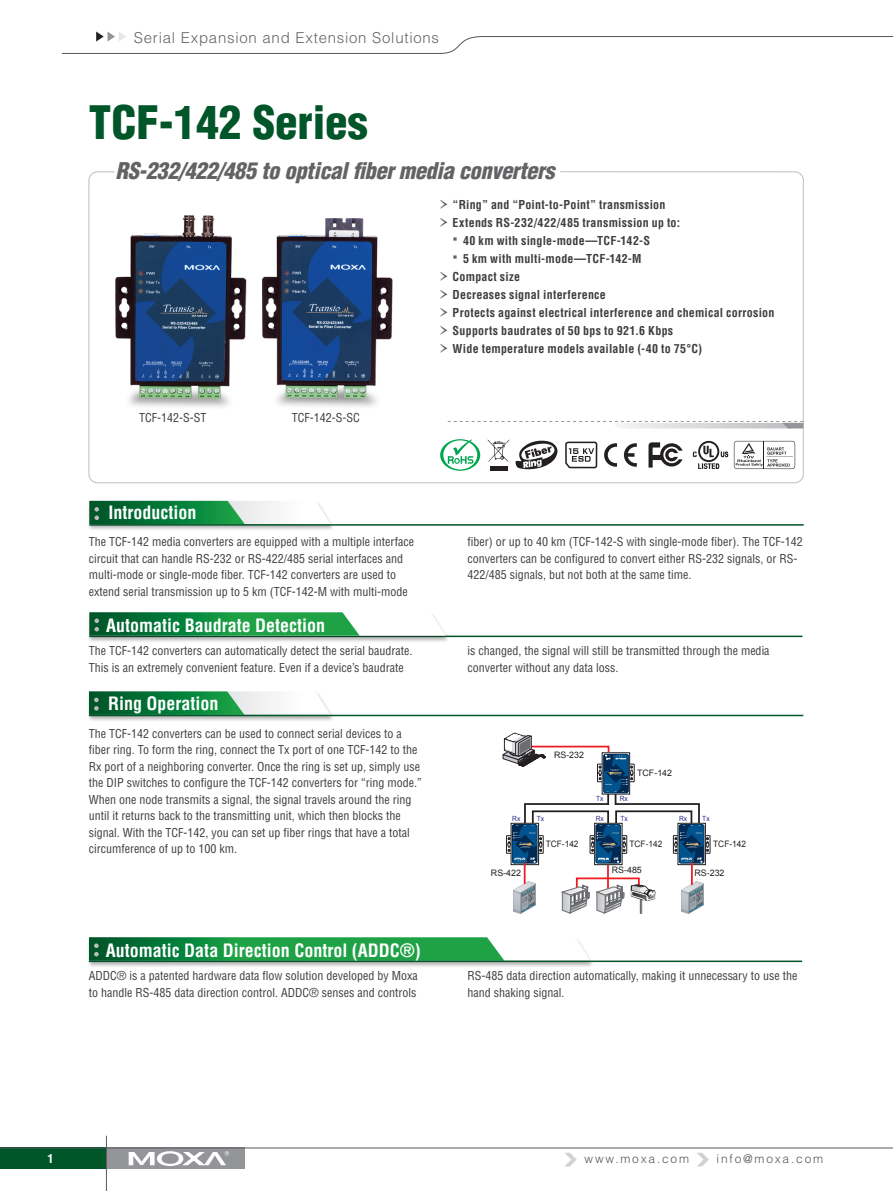
<style>
.page{position:relative;width:893px;height:1191px;background:#fff}
.page>*{position:absolute;margin:0;border:0;box-sizing:border-box;transform-origin:0 0}
.pro_name{font:900 condensed 45px "Helvetica";color:#005529}
.pro_des{font:italic 900 condensed 22.5px "Helvetica";letter-spacing:-.015em;color:#636366}
.topic{font:700 condensed 18px "Helvetica";color:#fff}
.t1{font:300 15px "Helvetica";letter-spacing:.05em;color:#636366}
.body{font:condensed 12px/16.5px "Helvetica";color:#3e3e3f}
.pro_list{font:700 condensed 12px "Helvetica";letter-spacing:.02em;color:#3e3e3f}
.pro_list_bullet{font:700 condensed 12px "Helvetica";letter-spacing:.02em;color:#3e3e3f}
.t2{font:300 12px "Helvetica";letter-spacing:.15em;color:#57585a}
.t3{font:700 condensed 12px "Helvetica";color:#fff}
.t4{font:8.85px "Arial";color:#231f20}
.t5{font:8.85px "Arial";color:#231f20;scale:.94 1}
.t6{font:7.05px "Arial";color:#2e3092;scale:.94 1}
.s1{font-family:"Garamond Premr Pro";font-weight:400;font-stretch:normal;font-size:24px;color:#636366}
.s2{font-size:24px;color:#636366}
</style>
<div class="page">
<div style="left:0;top:1147px;width:106px;height:22px;background:#005529"></div>
<div style="left:106px;top:1147px;width:138px;height:22px;background:#939598"></div>
<hr style="left:0;top:1147px;width:893px;height:1px;background:#57585a">
<svg style="left:129px;top:1151px;width:100px;height:15px"></svg>
<hr style="left:106px;top:1135px;width:1px;height:56px;background:#59595c">
<svg style="left:697px;top:1152px;width:12px;height:14px"></svg>
<svg style="left:565px;top:1152px;width:12px;height:14px"></svg>
<svg style="left:61px;top:32px;width:832px;height:22px"></svg>
<svg style="left:448px;top:421px;width:355px;height:7px"></svg>
<div style="left:87px;top:500px;width:248px;height:31px;background:#231f20;opacity:.35"></div>
<hr style="left:89px;top:524px;width:715px;height:1px;background:#005529">
<svg style="left:89px;top:501px;width:242px;height:24px"></svg>
<div style="left:87px;top:691px;width:248px;height:31px;background:#231f20;opacity:.35"></div>
<hr style="left:89px;top:714px;width:714px;height:2px;background:#005529">
<svg style="left:89px;top:691px;width:241px;height:24px"></svg>
<hr style="left:89px;top:635px;width:713px;height:2px;background:#005529">
<div style="left:87px;top:612px;width:363px;height:31px;background:#231f20;opacity:.35"></div>
<svg style="left:89px;top:612px;width:357px;height:24px"></svg>
<div style="left:87px;top:937px;width:508px;height:30px;background:#231f20;opacity:.35"></div>
<hr style="left:89px;top:960px;width:713px;height:2px;background:#005529">
<svg style="left:89px;top:937px;width:501px;height:24px"></svg>
<svg style="left:604px;top:443px;width:13px;height:24px"></svg>
<svg style="left:624px;top:443px;width:13px;height:24px"></svg>
<svg style="left:648px;top:442px;width:34px;height:25px"></svg>
<svg style="left:693px;top:441px;width:35px;height:28px"></svg>
<svg style="left:734px;top:441px;width:61px;height:28px"></svg>
<svg style="left:440px;top:439px;width:40px;height:32px"></svg>
<svg style="left:515px;top:440px;width:83px;height:30px"></svg>
<hr style="left:490px;top:466px;width:17px;height:4px;background:#231f20">
<svg style="left:488px;top:440px;width:21px;height:22px"></svg>
<hr style="left:607px;top:862px;width:2px;height:39px;background:#ee1d23">
<div style="left:576px;top:877px;width:64px;height:21px;border:2px solid #ee1d23"></div>
<div style="left:511px;top:823px;width:28px;height:42px;border:1px solid #231f20"></div>
<div style="left:594px;top:823px;width:28px;height:42px;border:1px solid #231f20"></div>
<div style="left:705px;top:835px;width:5px;height:18px;border:1px solid #231f20"></div>
<div style="left:678px;top:823px;width:28px;height:42px;border:1px solid #231f20"></div>
<svg style="left:631px;top:884px;width:24px;height:29px"></svg>
<svg style="left:597px;top:885px;width:27px;height:28px"></svg>
<svg style="left:562px;top:885px;width:27px;height:28px"></svg>
<img style="left:513px;top:882px;width:22px;height:32px">
<img style="left:681px;top:882px;width:22px;height:32px">
<hr style="left:524px;top:862px;width:2px;height:22px;background:#ee1d23">
<hr style="left:691px;top:862px;width:2px;height:23px;background:#ee1d23">
<svg style="left:503px;top:733px;width:206px;height:130px"></svg>
<img style="left:115px;top:215px;width:278px;height:192px">
<p class="t1" style="left:134px;top:29px;width:307px">Serial Expansion and Extension Solutions</p>
<p class="pro_name" style="left:89px;top:94px;width:280px">TCF-142 Series</p>
<p class="pro_des" style="left:115px;top:157px;width:440px">RS-232/422/485 to optical fiber media converters</p>
<p class="body" style="left:139px;top:409px;width:69px">TCF-142-S-ST</p>
<p class="body" style="left:292px;top:409px;width:70px">TCF-142-S-SC</p>
<p class="pro_list" style="left:438px;top:197px;width:229px"><span class="s1">›</span> “Ring” and “Point-to-Point” transmission</p>
<p class="pro_list" style="left:438px;top:215px;width:244px"><span class="s1">›</span> Extends RS-232/422/485 transmission up to:</p>
<p class="pro_list_bullet" style="left:451px;top:233px;width:201px"><span class="s2">··</span> 40 km with single-mode—TCF-142-S</p>
<p class="pro_list_bullet" style="left:451px;top:251px;width:192px"><span class="s2">··</span> 5 km with multi-mode—TCF-142-M</p>
<p class="pro_list" style="left:438px;top:269px;width:84px"><span class="s1">›</span> Compact size</p>
<p class="pro_list" style="left:438px;top:287px;width:169px"><span class="s1">›</span> Decreases signal interference</p>
<p class="pro_list" style="left:438px;top:305px;width:338px"><span class="s1">›</span> Protects against electrical interference and chemical corrosion</p>
<p class="pro_list" style="left:438px;top:323px;width:237px"><span class="s1">›</span> Supports baudrates of 50 bps to 921.6 Kbps</p>
<p class="pro_list" style="left:438px;top:341px;width:266px"><span class="s1">›</span> Wide temperature models available (-40 to 75°C)</p>
<p class="topic" style="left:108px;top:501px;width:90px">Introduction</p>
<p class="body" style="left:89px;top:533px;width:327px">The TCF-142 media converters are equipped with a multiple interface circuit that can handle RS-232 or RS-422/485 serial interfaces and multi-mode or single-mode fiber. TCF-142 converters are used to extend serial transmission up to 5 km (TCF-142-M with multi-mode</p>
<p class="topic" style="left:106px;top:614px;width:221px">Automatic Baudrate Detection</p>
<p class="body" style="left:89px;top:642px;width:325px">The TCF-142 converters can automatically detect the serial baudrate.<br>This is an extremely convenient feature. Even if a device’s baudrate</p>
<p class="topic" style="left:108px;top:692px;width:112px">Ring Operation</p>
<p class="body" style="left:89px;top:725px;width:334px">The TCF-142 converters can be used to connect serial devices to a fiber ring. To form the ring, connect the Tx port of one TCF-142 to the Rx port of a neighboring converter. Once the ring is set up, simply use the DIP switches to configure the TCF-142 converters for “ring mode.” When one node transmits a signal, the signal travels around the ring until it returns back to the transmitting unit, which then blocks the signal. With the TCF-142, you can set up fiber rings that have a total circumference of up to 100 km.</p>
<p class="body" style="left:467px;top:533px;width:337px">fiber) or up to 40 km (TCF-142-S with single-mode fiber). The TCF-142 converters can be configured to convert either RS-232 signals, or RS-<br>422/485 signals, but not both at the same time.</p>
<p class="body" style="left:467px;top:642px;width:304px">is changed, the signal will still be transmitted through the media converter without any data loss.</p>
<p class="t4" style="left:554px;top:749px;width:32px">RS-232</p>
<p class="t6" style="left:596px;top:794px;width:9px">Tx</p>
<p class="t6" style="left:620px;top:794px;width:10px">Rx</p>
<p class="t4" style="left:637px;top:767px;width:36px">TCF-142</p>
<p class="t6" style="left:512px;top:814px;width:10px">Rx</p>
<p class="t6" style="left:596px;top:814px;width:10px">Rx</p>
<p class="t6" style="left:679px;top:814px;width:10px">Rx</p>
<p class="t5" style="left:629px;top:838px;width:37px">TCF-142</p>
<p class="t6" style="left:537px;top:814px;width:9px">Tx</p>
<p class="t6" style="left:621px;top:814px;width:9px">Tx</p>
<p class="t6" style="left:702px;top:814px;width:9px">Tx</p>
<p class="t5" style="left:546px;top:838px;width:37px">TCF-142</p>
<p class="t5" style="left:713px;top:838px;width:37px">TCF-142</p>
<p class="t4" style="left:491px;top:867px;width:32px">RS-422</p>
<p class="t4" style="left:612px;top:864px;width:32px">RS-485</p>
<p class="t4" style="left:694px;top:867px;width:32px">RS-232</p>
<p class="topic" style="left:106px;top:939px;width:316px">Automatic Data Direction Control (ADDC®)</p>
<p class="body" style="left:89px;top:967px;width:330px">ADDC® is a patented hardware data flow solution developed by Moxa to handle RS-485 data direction control. ADDC® senses and controls</p>
<p class="body" style="left:467px;top:967px;width:332px">RS-485 data direction automatically, making it unnecessary to use the hand shaking signal.</p>
<p class="t3" style="left:47px;top:1151px;width:8px">1</p>
<p class="t2" style="left:585px;top:1151px;width:106px">www.moxa.com</p>
<p class="t2" style="left:717px;top:1151px;width:108px">info@moxa.com</p>
</div>
